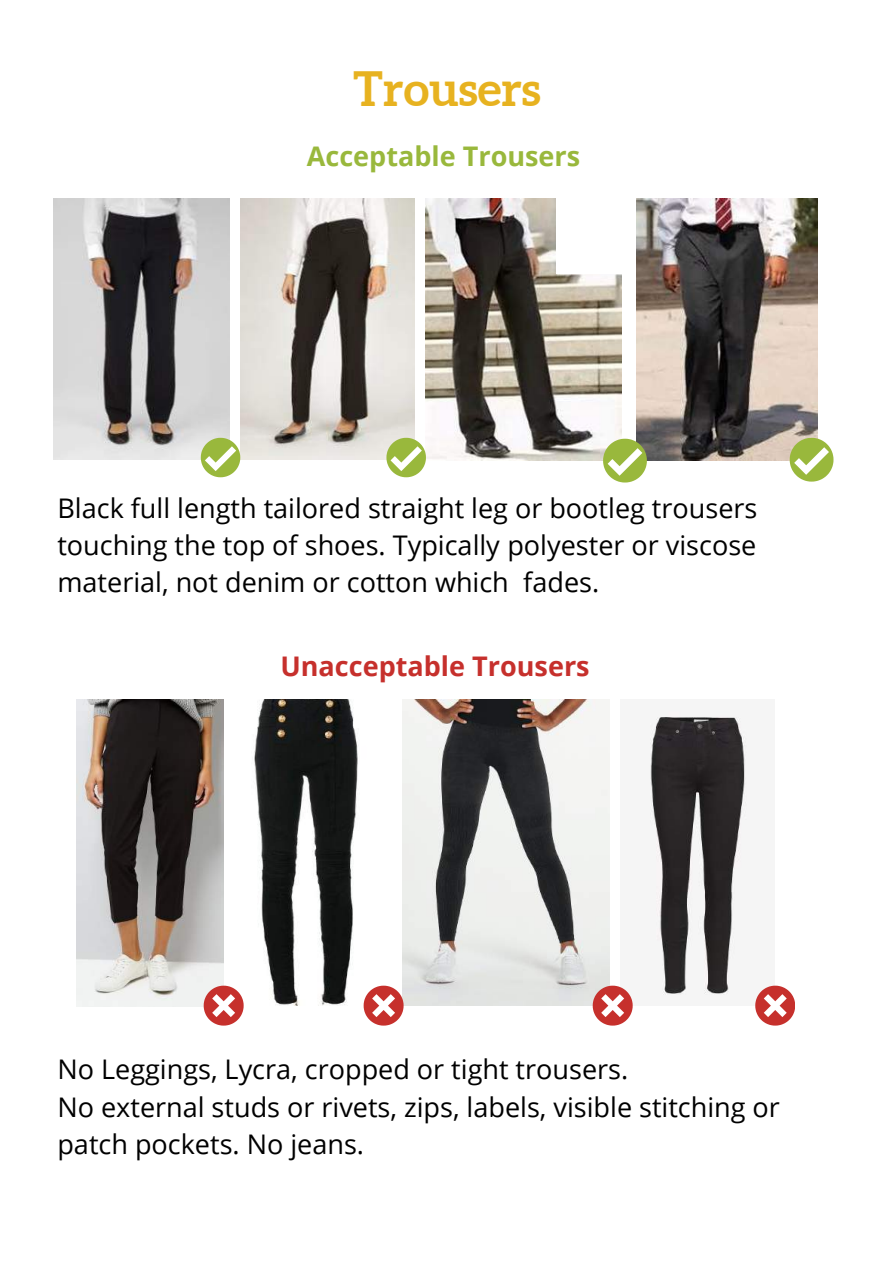
<style>
.page{position:relative;width:894px;height:1264px;background:#fff}
.page>*{position:absolute;margin:0;border:0;box-sizing:border-box;transform-origin:0 0}
.t1{font:700 47.25px "Aleo";color:#e7b220}
.t2{font:27px/37.2px "Open Sans";color:#000;text-align:justify}
.t3{font:700 27px "Open Sans";color:#c6302c}
.t4{font:700 27px "Open Sans";color:#99b83c}
</style>
<div class="page">
<img style="left:54px;top:198px;width:175px;height:261px">
<img style="left:240px;top:198px;width:175px;height:261px">
<img style="left:425px;top:198px;width:196px;height:262px">
<div style="left:556px;top:198px;width:73px;height:76px;background:#fff"></div>
<img style="left:636px;top:198px;width:180px;height:262px">
<svg style="left:201px;top:438px;width:39px;height:39px"></svg>
<svg style="left:386px;top:438px;width:40px;height:39px"></svg>
<svg style="left:603px;top:439px;width:43px;height:43px"></svg>
<svg style="left:789px;top:438px;width:44px;height:43px"></svg>
<img style="left:77px;top:700px;width:146px;height:306px">
<img style="left:402px;top:700px;width:207px;height:305px">
<img style="left:243px;top:699px;width:115px;height:306px">
<img style="left:632px;top:710px;width:115px;height:295px">
<svg style="left:755px;top:985px;width:39px;height:40px"></svg>
<svg style="left:592px;top:985px;width:40px;height:40px"></svg>
<svg style="left:363px;top:985px;width:40px;height:40px"></svg>
<svg style="left:204px;top:985px;width:39px;height:40px"></svg>
<h1 class="t1" style="left:353px;top:62px;width:189px">Trousers</h1>
<p class="t4" style="left:307px;top:137px;width:275px">Acceptable Trousers</p>
<p class="t2" style="left:57px;top:488px;width:701px">Black full length tailored straight leg or bootleg trousers touching the top of shoes. Typically polyester or viscose material, not denim or cotton which fades.</p>
<p class="t3" style="left:280px;top:647px;width:311px">Unacceptable Trousers</p>
<p class="t2" style="left:57px;top:1050px;width:723px;text-align:left">No Leggings, Lycra, cropped or tight trousers.<br>No external studs or rivets, zips, labels, visible stitching or patch pockets. No jeans.</p>
</div>
